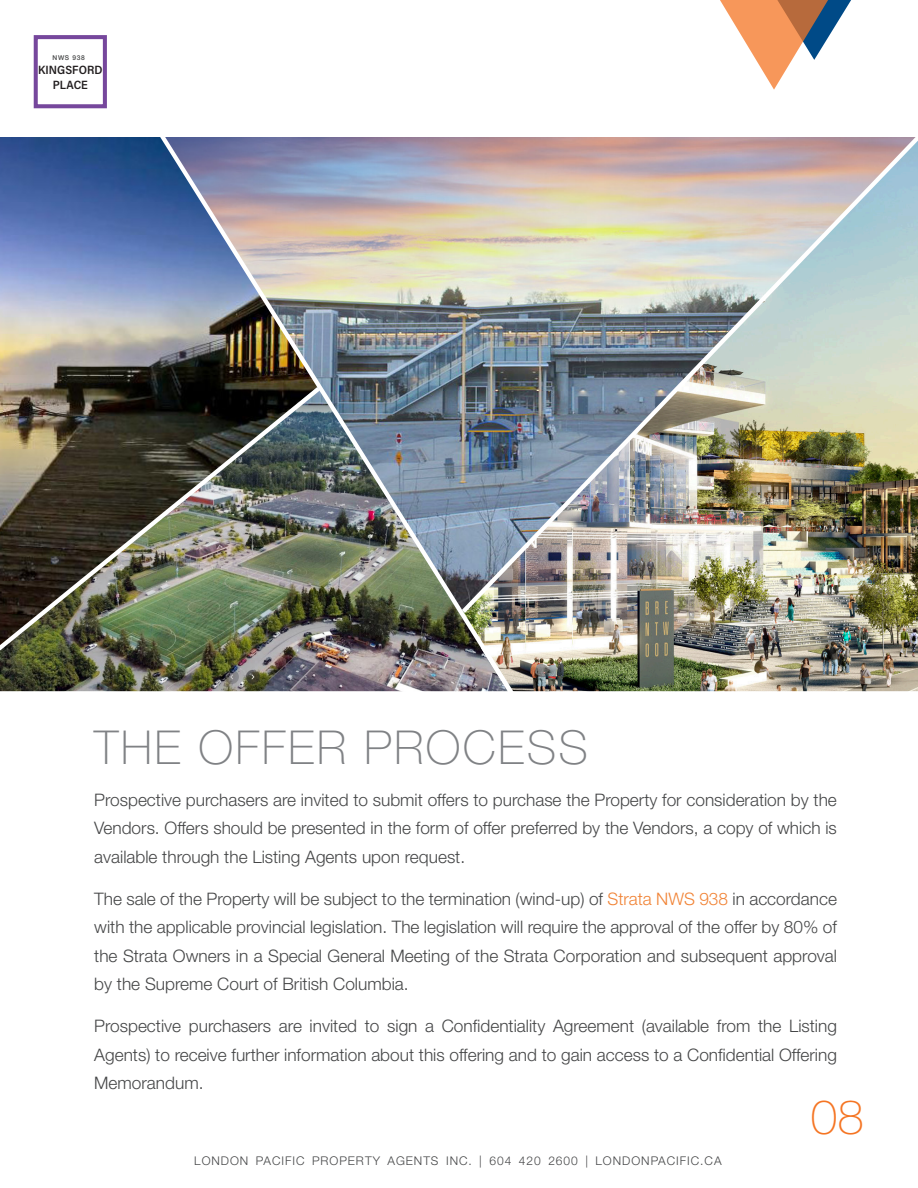
<style>
.page{position:relative;width:918px;height:1188px;background:#fff}
.page>*{position:absolute;margin:0;border:0;box-sizing:border-box;transform-origin:0 0}
.t1{font:100 47.7px "Helvetica Neue LT Std";color:#f57523}
.Subhead{font:100 46.8px "Helvetica Neue LT Std";letter-spacing:.05em;color:#808285}
.text_paragraph{font:300 17.25px/28.5px "Helvetica Neue LT Std";color:#454647;text-align:justify}
.text_footer{font:300 12px "Helvetica Neue LT Std";letter-spacing:.08em;color:#454647}
.t2{font:12px/14.2px "Acumin Variable Concept";color:#231f20;text-align:center}
.t3{font:500 6.6px "Helvetica Neue LT Std";letter-spacing:.1em;color:#454647}
.s1{color:#f18437}
</style>
<div class="page">
<img style="left:518px;top:618px;width:400px;height:73px">
<img style="left:0;top:137px;width:518px;height:555px">
<img style="left:0;top:383px;width:325px;height:272px">
<img style="left:457px;top:137px;width:461px;height:481px">
<svg style="left:720px;top:0;width:131px;height:90px"></svg>
<div style="left:34px;top:35px;width:73px;height:73px;border:4px solid #76479c"></div>
<p class="t3" style="left:53px;top:54px;width:34px">NWS 938</p>
<p class="t2" style="left:38px;top:62px;width:66px">KINGSFORD<br>PLACE</p>
<p class="Subhead" style="left:94px;top:720px;width:495px">THE OFFER PROCESS</p>
<p class="text_paragraph" style="left:94px;top:785px;width:744px">Prospective purchasers are invited to submit offers to purchase the Property for consideration by the Vendors. Offers should be presented in the form of offer preferred by the Vendors, a copy of which is available through the Listing Agents upon request.</p>
<p class="text_paragraph" style="left:94px;top:884px;width:744px">The sale of the Property will be subject to the termination (wind-up) of <span class="s1">Strata NWS 938</span> in accordance with the applicable provincial legislation. The legislation will require the approval of the offer by 80% of the Strata Owners in a Special General Meeting of the Strata Corporation and subsequent approval by the Supreme Court of British Columbia.</p>
<p class="text_paragraph" style="left:94px;top:1011px;width:744px">Prospective purchasers are invited to sign a Confidentiality Agreement (available from the Listing Agents) to receive further information about this offering and to gain access to a Confidential Offering Memorandum.</p>
<p class="text_footer" style="left:194px;top:1154px;width:529px">LONDON PACIFIC PROPERTY AGENTS INC. | 604 420 2600 | LONDONPACIFIC.CA</p>
<p class="t1" style="left:811px;top:1090px;width:55px">08</p>
</div>
